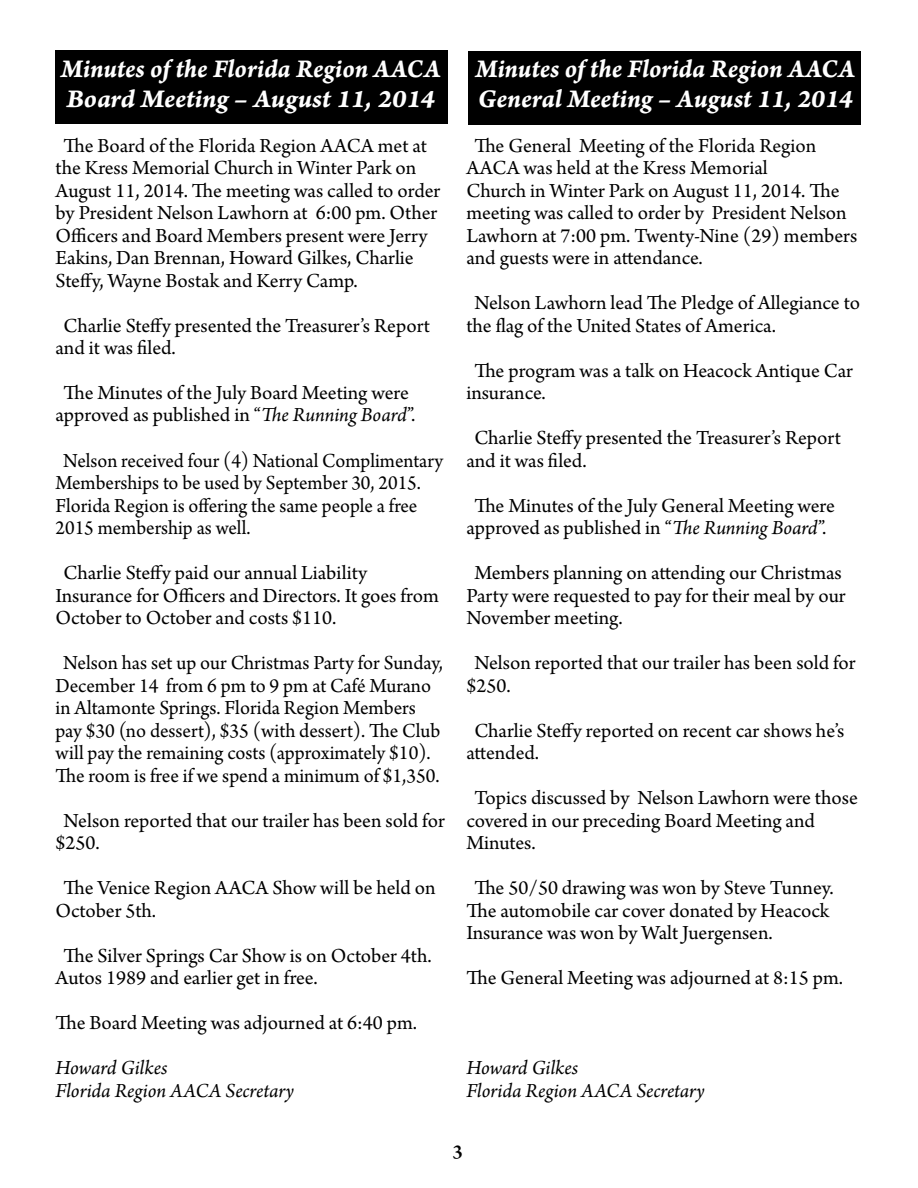
<style>
.page{position:relative;width:918px;height:1188px;background:#fff}
.page>*{position:absolute;margin:0;border:0;box-sizing:border-box;transform-origin:0 0}
.t1{font:27px/30px "Arno Pro Bold Italic Caption";color:#fff;scale:.94 1}
.t2{font:21px/22.5px "Arno Pro";color:#000}
.t3{font:21px/22.5px "Arno Pro";color:#000;scale:.96 1}
.t4{font:italic 21px/22.5px "Arno Pro";letter-spacing:-.005em;color:#000}
.t5{font:600 21px "Arno Pro";color:#000}
.s1{font-style:italic}
</style>
<div class="page">
<div style="left:56px;top:50px;width:392px;height:74px;background:#000"></div>
<div style="left:468px;top:51px;width:393px;height:74px;background:#000"></div>
<p class="t1" style="left:61px;top:54px;width:405px">Minutes of the Florida Region AACA<br>Board Meeting – August 11, 2014</p>
<p class="t2" style="left:56px;top:135px;width:386px;text-indent:8px">The Board of the Florida Region AACA met at the Kress Memorial Church in Winter Park on August 11, 2014. The meeting was called to order by President Nelson Lawhorn at 6:00 pm. Other Officers and Board Members present were Jerry Eakins, Dan Brennan, Howard Gilkes, Charlie Steffy, Wayne Bostak and Kerry Camp.</p>
<p class="t2" style="left:56px;top:315px;width:376px;text-indent:8px">Charlie Steffy presented the Treasurer’s Report and it was filed.</p>
<p class="t2" style="left:56px;top:383px;width:362px;text-align:center">The Minutes of the July Board Meeting were approved as published in “<span class="s1">The Running Board</span>”.</p>
<p class="t3" style="left:56px;top:450px;width:405px;text-indent:8px">Nelson received four (4) National Complimentary Memberships to be used by September 30, 2015.<br>Florida Region is offering the same people a free 2015 membership as well.</p>
<p class="t2" style="left:56px;top:563px;width:385px;text-indent:8px">Charlie Steffy paid our annual Liability<br>Insurance for Officers and Directors. It goes from<br>October to October and costs $110.</p>
<p class="t2" style="left:56px;top:653px;width:389px;text-indent:8px">Nelson has set up our Christmas Party for Sunday, December 14 from 6 pm to 9 pm at Café Murano in Altamonte Springs. Florida Region Members pay $30 (no dessert), $35 (with dessert). The Club will pay the remaining costs (approximately $10).<br>The room is free if we spend a minimum of $1,350.</p>
<p class="t2" style="left:56px;top:810px;width:391px;text-indent:8px">Nelson reported that our trailer has been sold for $250.</p>
<p class="t2" style="left:56px;top:878px;width:382px;text-indent:8px">The Venice Region AACA Show will be held on<br>October 5th.</p>
<p class="t2" style="left:56px;top:945px;width:378px;text-indent:8px">The Silver Springs Car Show is on October 4th.<br>Autos 1989 and earlier get in free.</p>
<p class="t2" style="left:56px;top:1013px;width:363px">The Board Meeting was adjourned at 6:40 pm.</p>
<p class="t4" style="left:56px;top:1058px;width:240px">Howard Gilkes<br>Florida Region AACA Secretary</p>
<p class="t1" style="left:475px;top:54px;width:405px">Minutes of the Florida Region AACA<br>General Meeting – August 11, 2014</p>
<p class="t2" style="left:466px;top:136px;width:392px;text-indent:8px">The General Meeting of the Florida Region AACA was held at the Kress Memorial<br>Church in Winter Park on August 11, 2014. The meeting was called to order by President Nelson Lawhorn at 7:00 pm. Twenty-Nine (29) members and guests were in attendance.</p>
<p class="t2" style="left:466px;top:293px;width:395px;text-indent:8px">Nelson Lawhorn lead The Pledge of Allegiance to the flag of the United States of America.</p>
<p class="t2" style="left:466px;top:360px;width:388px;text-indent:8px">The program was a talk on Heacock Antique Car insurance.</p>
<p class="t2" style="left:466px;top:428px;width:376px;text-indent:8px">Charlie Steffy presented the Treasurer’s Report and it was filed.</p>
<p class="t2" style="left:466px;top:495px;width:370px;text-align:center">The Minutes of the July General Meeting were approved as published in “<span class="s1">The Running Board</span>”.</p>
<p class="t2" style="left:466px;top:563px;width:381px;text-indent:8px">Members planning on attending our Christmas<br>Party were requested to pay for their meal by our<br>November meeting.</p>
<p class="t2" style="left:466px;top:653px;width:391px;text-indent:8px">Nelson reported that our trailer has been sold for $250.</p>
<p class="t2" style="left:466px;top:720px;width:380px;text-indent:8px">Charlie Steffy reported on recent car shows he’s attended.</p>
<p class="t2" style="left:466px;top:788px;width:393px;text-indent:8px">Topics discussed by Nelson Lawhorn were those covered in our preceding Board Meeting and<br>Minutes.</p>
<p class="t2" style="left:466px;top:878px;width:369px;text-indent:8px">The 50/50 drawing was won by Steve Tunney.<br>The automobile car cover donated by Heacock<br>Insurance was won by Walt Juergensen.</p>
<p class="t2" style="left:466px;top:968px;width:378px">The General Meeting was adjourned at 8:15 pm.</p>
<p class="t4" style="left:466px;top:1058px;width:240px">Howard Gilkes<br>Florida Region AACA Secretary</p>
<p class="t5" style="left:453px;top:1140px;width:12px">3</p>
</div>
